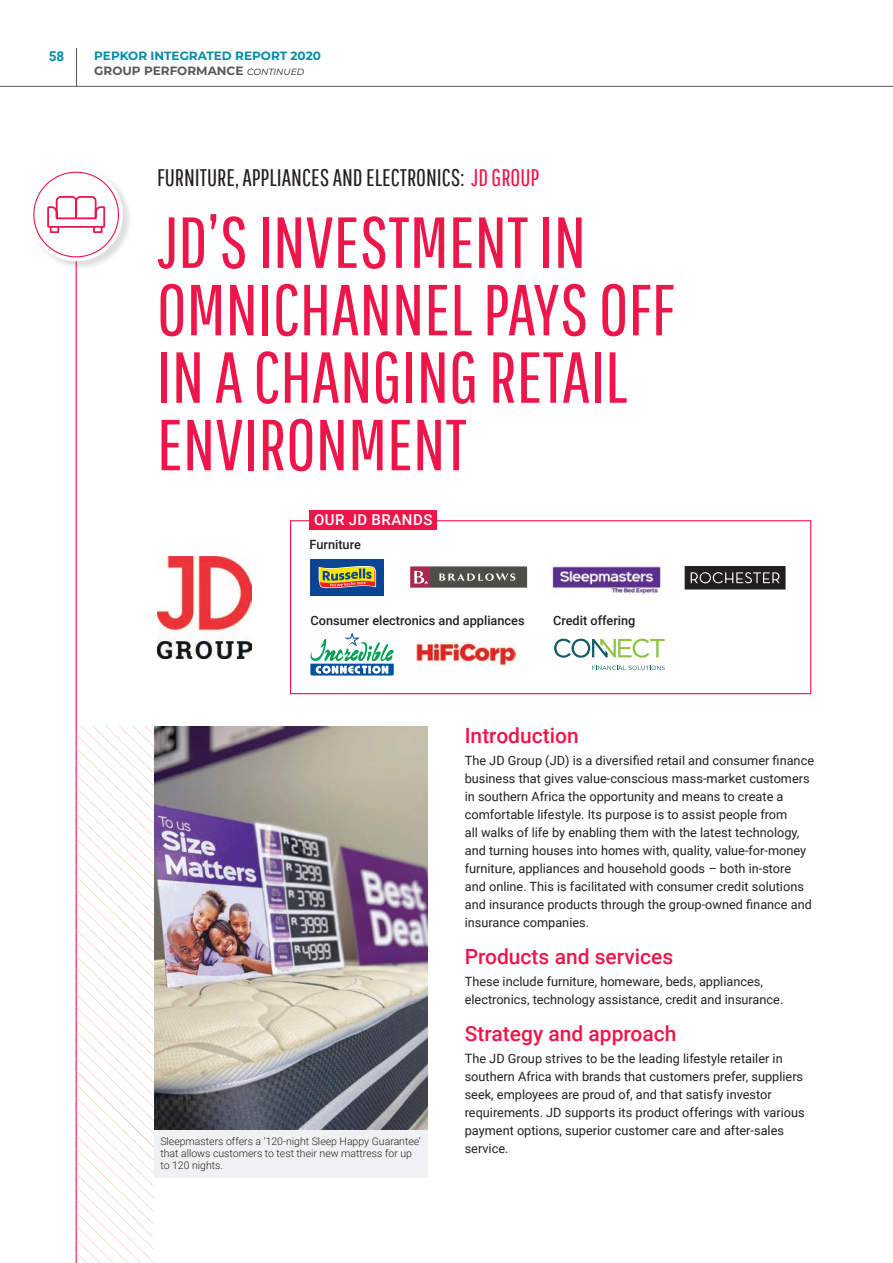
<style>
.page{position:relative;width:893px;height:1263px;background:#fff}
.page>*{position:absolute;margin:0;border:0;box-sizing:border-box;transform-origin:0 0}
.t1{font:72px/67.5px "Pathway Gothic One";color:#ed164b}
.t2{font:24px "Pathway Gothic One";color:#231f20}
.t3{font:500 21px "Roboto";color:#ed164b}
.t4{font:500 15px "Roboto";letter-spacing:.035em;color:#fff}
.t5{font:700 13.5px "Roboto";color:#008da9}
.t6{font:12.75px/18px "Roboto";color:#231f20}
.t7{font:500 12.75px "Roboto";color:#231f20}
.t8{font:700 12px/15px "Montserrat";color:#008da9}
.t9{font:300 10.5px/12px "Roboto";color:#231f20}
.s1{color:#57585a}
.s2{font-weight:400;font-style:italic;font-size:9px;color:#231f20}
.s3{color:#ed164b}
</style>
<div class="page">
<hr style="left:76px;top:48px;width:1px;height:38px;background:#57585a">
<hr style="left:0;top:86px;width:893px;height:1px;background:#57585a">
<hr style="left:76px;top:236px;width:1px;height:1027px;background:#ed164b">
<div style="left:29px;top:168px;width:103px;height:103px;background:#231f20;opacity:.15"></div>
<svg style="left:29px;top:168px;width:94px;height:93px"></svg>
<div style="left:34px;top:172px;width:84px;height:85px;background:#fff;border-radius:50%"></div>
<svg style="left:47px;top:196px;width:59px;height:38px"></svg>
<img style="left:157px;top:556px;width:95px;height:102px">
<svg style="left:76px;top:726px;width:78px;height:537px"></svg>
<div style="left:310px;top:559px;width:74px;height:36px;background:#094594"></div>
<svg style="left:319px;top:566px;width:57px;height:23px"></svg>
<svg style="left:410px;top:566px;width:117px;height:22px;background:#726262"></svg>
<svg style="left:685px;top:566px;width:101px;height:23px;background:#3c393a"></svg>
<img style="left:551px;top:563px;width:110px;height:34px">
<div style="left:290px;top:520px;width:521px;height:174px;border:1px solid #ed164b"></div>
<div style="left:310px;top:510px;width:127px;height:20px;background:#ed164b"></div>
<svg style="left:310px;top:632px;width:84px;height:43px"></svg>
<img style="left:416px;top:642px;width:99px;height:24px">
<svg style="left:554px;top:639px;width:111px;height:19px"></svg>
<svg style="left:592px;top:666px;width:73px;height:4px"></svg>
<img style="left:154px;top:726px;width:273px;height:404px">
<div style="left:154px;top:1130px;width:273px;height:48px;background:#f0f1f2"></div>
<p class="t5" style="left:49px;top:47px;width:17px">58</p>
<p class="t8" style="left:94px;top:47px;width:228px">PEPKOR INTEGRATED REPORT 2020<br><span class="s1">GROUP PERFORMANCE</span> <span class="s2">CONTINUED</span></p>
<h2 class="t2" style="left:157px;top:163px;width:384px">FURNITURE, APPLIANCES AND ELECTRONICS: <span class="s3">JD GROUP</span></h2>
<h1 class="t1" style="left:157px;top:207px;width:519px">JD’S INVESTMENT IN<br>OMNICHANNEL PAYS OFF<br>IN A CHANGING RETAIL<br>ENVIRONMENT</h1>
<p class="t4" style="left:314px;top:509px;width:120px">OUR JD BRANDS</p>
<p class="t7" style="left:310px;top:535px;width:53px">Furniture</p>
<p class="t7" style="left:310px;top:611px;width:216px">Consumer electronics and appliances</p>
<p class="t7" style="left:553px;top:611px;width:84px">Credit offering</p>
<p class="t9" style="left:160px;top:1134px;width:262px">Sleepmasters offers a ‘120-night Sleep Happy Guarantee’ that allows customers to test their new mattress for up to 120 nights.</p>
<h3 class="t3" style="left:465px;top:720px;width:116px">Introduction</h3>
<p class="t6" style="left:465px;top:751px;width:351px">The JD Group (JD) is a diversified retail and consumer finance business that gives value-conscious mass-market customers in southern Africa the opportunity and means to create a comfortable lifestyle. Its purpose is to assist people from<br>all walks of life by enabling them with the latest technology, and turning houses into homes with, quality, value-for-money furniture, appliances and household goods – both in-store and online. This is facilitated with consumer credit solutions and insurance products through the group-owned finance and insurance companies.</p>
<h3 class="t3" style="left:465px;top:941px;width:210px">Products and services</h3>
<p class="t6" style="left:465px;top:972px;width:320px">These include furniture, homeware, beds, appliances, electronics, technology assistance, credit and insurance.</p>
<h3 class="t3" style="left:465px;top:1018px;width:213px">Strategy and approach</h3>
<p class="t6" style="left:465px;top:1049px;width:341px">The JD Group strives to be the leading lifestyle retailer in southern Africa with brands that customers prefer, suppliers seek, employees are proud of, and that satisfy investor requirements. JD supports its product offerings with various payment options, superior customer care and after-sales service.</p>
</div>
